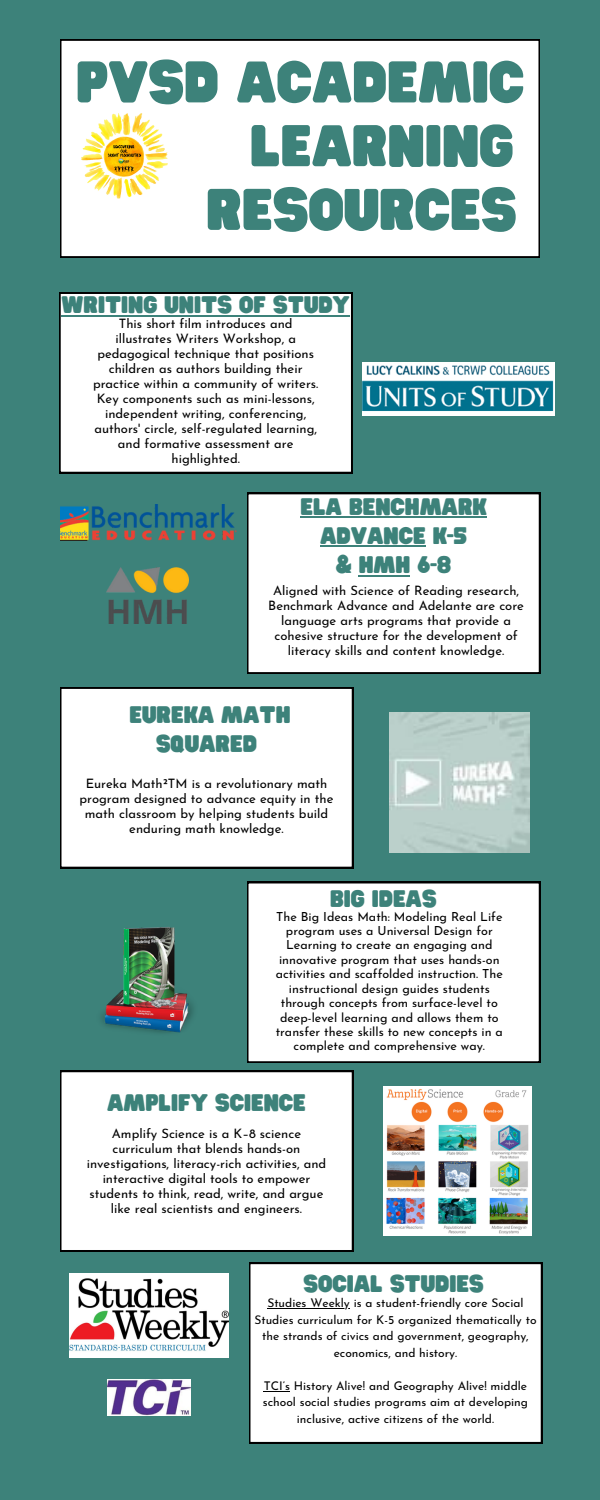
<style>
.page{position:relative;width:600px;height:1500px;background:#3d827a}
.page>*{position:absolute;margin:0;border:0;box-sizing:border-box;transform-origin:0 0}
.t1{font:51.6px/63.8px "Hitand Run";color:#3d827a;text-align:right}
.t2{font:21px/29.2px "Hitand Run";color:#3d827a;text-align:center}
.t3{font:13px/15px "Josefin Sans";color:#000;text-align:center}
.t4{font:12.5px/14.4px "Josefin Sans";color:#000;text-align:center}
.t5{font:12px/16.5px "Josefin Sans";color:#000;text-align:center}
</style>
<div class="page">
<div style="left:60px;top:39px;width:480px;height:219px;background:#fff"></div>
<div style="left:59px;top:292px;width:293px;height:181px;background:#fff"></div>
<div style="left:247px;top:493px;width:293px;height:181px;background:#fff"></div>
<div style="left:60px;top:687px;width:293px;height:181px;background:#fff"></div>
<div style="left:247px;top:882px;width:293px;height:181px;background:#fff"></div>
<div style="left:60px;top:1071px;width:293px;height:180px;background:#fff"></div>
<div style="left:249px;top:1263px;width:293px;height:180px;background:#fff"></div>
<img style="left:362px;top:362px;width:192px;height:53px">
<img style="left:60px;top:505px;width:177px;height:36px">
<img style="left:389px;top:713px;width:140px;height:140px">
<img style="left:383px;top:1087px;width:149px;height:148px">
<img style="left:82px;top:113px;width:86px;height:86px">
<img style="left:102px;top:927px;width:91px;height:106px">
<img style="left:69px;top:1274px;width:159px;height:83px">
<img style="left:107px;top:567px;width:81px;height:57px">
<img style="left:107px;top:1380px;width:83px;height:35px">
<hr style="left:62px;top:315px;width:288px;height:1px;background:#3d827a">
<hr style="left:300px;top:516px;width:187px;height:2px;background:#3d827a">
<hr style="left:320px;top:546px;width:106px;height:1px;background:#3d827a">
<hr style="left:359px;top:575px;width:51px;height:1px;background:#3d827a">
<hr style="left:267px;top:1308px;width:83px;height:1px;background:#000">
<svg style="left:264px;top:1391px;width:26px;height:1px"></svg>
<h1 class="t1" style="left:76px;top:53px;width:450px">PVSD ACADEMIC<br>LEARNING<br>RESOURCES</h1>
<h2 class="t2" style="left:62px;top:291px;width:290px">WRITING UNITS OF STUDY</h2>
<p class="t3" style="left:93px;top:317px;width:227px">This short film introduces and illustrates Writers Workshop, a pedagogical technique that positions children as authors building their practice within a community of writers.<br>Key components such as mini-lessons, independent writing, conferencing, authors' circle, self-regulated learning, and formative assessment are highlighted.</p>
<h2 class="t2" style="left:300px;top:493px;width:188px">ELA BENCHMARK<br>ADVANCE K-5<br>&amp; HMH 6-8</h2>
<p class="t3" style="left:268px;top:584px;width:257px">Aligned with Science of Reading research, Benchmark Advance and Adelante are core language arts programs that provide a cohesive structure for the development of literacy skills and content knowledge.</p>
<h2 class="t2" style="left:130px;top:701px;width:163px">EUREKA MATH<br>SQUARED</h2>
<p class="t3" style="left:79px;top:777px;width:256px">Eureka Math²TM is a revolutionary math program designed to advance equity in the math classroom by helping students build enduring math knowledge.</p>
<h2 class="t2" style="left:330px;top:885px;width:108px">BIG IDEAS</h2>
<p class="t4" style="left:276px;top:910px;width:229px">The Big Ideas Math: Modeling Real Life program uses a Universal Design for Learning to create an engaging and innovative program that uses hands-on activities and scaffolded instruction. The instructional design guides students through concepts from surface-level to deep-level learning and allows them to transfer these skills to new concepts in a complete and comprehensive way.</p>
<h2 class="t2" style="left:107px;top:1089px;width:200px">AMPLIFY SCIENCE</h2>
<p class="t3" style="left:87px;top:1127px;width:241px">Amplify Science is a K–8 science curriculum that blends hands-on investigations, literacy-rich activities, and interactive digital tools to empower students to think, read, write, and argue like real scientists and engineers.</p>
<h2 class="t2" style="left:304px;top:1270px;width:181px">SOCIAL STUDIES</h2>
<p class="t5" style="left:254px;top:1296px;width:284px">Studies Weekly is a student-friendly core Social Studies curriculum for K-5 organized thematically to the strands of civics and government, geography, economics, and history.</p>
<p class="t5" style="left:263px;top:1379px;width:267px">TCI’s History Alive! and Geography Alive! middle school social studies programs aim at developing inclusive, active citizens of the world.</p>
</div>
